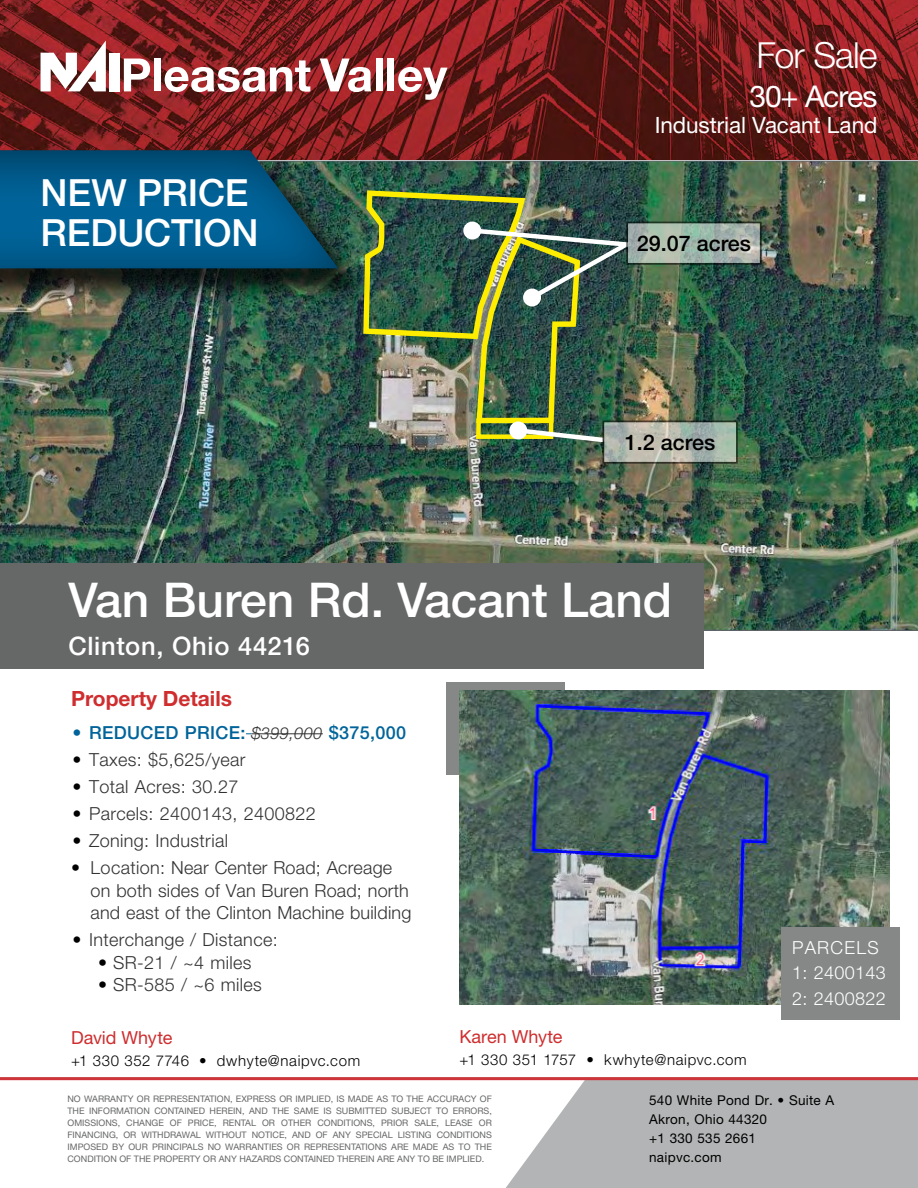
<style>
.page{position:relative;width:918px;height:1188px;background:#fff}
.page>*{position:absolute;margin:0;border:0;box-sizing:border-box;transform-origin:0 0}
.t1{font:500 48px "Helvetica Neue LT Std";color:#fff}
.t2{font:500 37.5px/40.5px "Helvetica Neue LT Std";letter-spacing:-.005em;color:#fff}
.t3{font:300 36px "Helvetica Neue LT Std";letter-spacing:-.025em;color:#fff}
.t4{font:30px "Helvetica Neue LT Std";letter-spacing:-.035em;color:#fff}
.t5{font:500 25.5px "Helvetica Neue LT Std";letter-spacing:.025em;color:#fff}
.t6{font:22.5px "Helvetica Neue LT Std";letter-spacing:-.005em;color:#fff}
.t7{font:500 21.6px "Helvetica Neue LT Std";color:#000}
.t8{font:700 21px "Helvetica Neue LT Std";color:#cf2d2e}
.t9{font:300 18px/22.5px "Helvetica Neue LT Std";letter-spacing:.02em;color:#333232}
.t10{font:500 18px "Helvetica Neue LT Std";letter-spacing:.02em;color:#00649a}
.t11{font:300 18px/25.5px "Helvetica Neue LT Std";letter-spacing:.02em;color:#fff}
.t12{font:18px "Helvetica Neue LT Std";letter-spacing:-.005em;color:#cf2d2e}
.t13{font:300 15px "Helvetica Neue LT Std";letter-spacing:.045em;color:#000}
.t14{font:13.5px/19px "Helvetica Neue LT Std";letter-spacing:.02em;color:#000}
.t15{font:9px/12.1px "Helvetica Neue LT Std";color:#666767;text-align:justify}
.s1{font-weight:300;font-style:italic;font-size:16.5px;color:#333232}
.s2{color:#000}
</style>
<div class="page">
<div style="left:0;top:1078px;width:918px;height:110px;background:#b3b4b5"></div>
<svg style="left:0;top:1080px;width:586px;height:108px;fill:#fff"></svg>
<img style="left:0;top:0;width:918px;height:161px">
<div style="left:109px;top:53px;width:11px;height:38px;background:#fff"></div>
<svg style="left:41px;top:41px;width:65px;height:50px"></svg>
<svg style="left:124px;top:59px;width:26px;height:32px"></svg>
<div style="left:154px;top:59px;width:7px;height:32px;background:#fff"></div>
<svg style="left:165px;top:60px;width:145px;height:32px"></svg>
<svg style="left:320px;top:59px;width:51px;height:33px"></svg>
<div style="left:376px;top:59px;width:6px;height:32px;background:#fff"></div>
<div style="left:388px;top:59px;width:6px;height:32px;background:#fff"></div>
<svg style="left:398px;top:67px;width:50px;height:33px"></svg>
<hr style="left:0;top:1077px;width:918px;height:3px;background:#ce343a">
<hr style="left:251px;top:733px;width:72px;height:1px;background:#333232">
<img style="left:0;top:161px;width:918px;height:470px">
<img style="left:360px;top:188px;width:273px;height:257px">
<div style="left:509px;top:421px;width:18px;height:19px;background:#fff;border-radius:50%"></div>
<svg style="left:605px;top:423px;width:130px;height:38px"></svg>
<div style="left:602px;top:420px;width:136px;height:44px;border:2px solid #000"></div>
<svg style="left:629px;top:225px;width:130px;height:37px"></svg>
<div style="left:626px;top:222px;width:136px;height:43px;border:2px solid #000"></div>
<div style="left:0;top:563px;width:703px;height:106px;background:#666767"></div>
<div style="left:446px;top:682px;width:119px;height:93px;background:#868888"></div>
<img style="left:459px;top:691px;width:431px;height:313px">
<div style="left:781px;top:927px;width:119px;height:93px;background:#868888"></div>
<div style="left:0;top:155px;width:373px;height:150px;background:#000;opacity:.75"></div>
<div style="left:0;top:140px;width:353px;height:131px;background:#000;opacity:.5"></div>
<h2 class="t2" style="left:40px;top:172px;width:220px">NEW PRICE<br>REDUCTION</h2>
<h3 class="t3" style="left:756px;top:33px;width:123px">For Sale</h3>
<h3 class="t4" style="left:749px;top:78px;width:130px">30+ Acres</h3>
<h3 class="t6" style="left:655px;top:112px;width:224px">Industrial Vacant Land</h3>
<h3 class="t7" style="left:637px;top:231px;width:116px">29.07 acres</h3>
<h3 class="t7" style="left:625px;top:430px;width:92px">1.2 acres</h3>
<h1 class="t1" style="left:68px;top:572px;width:605px">Van Buren Rd. Vacant Land</h1>
<h3 class="t5" style="left:68px;top:631px;width:243px">Clinton, Ohio 44216</h3>
<h3 class="t8" style="left:71px;top:685px;width:162px">Property Details</h3>
<h3 class="t10" style="left:73px;top:722px;width:335px">• REDUCED PRICE: <span class="s1">$399,000</span> $375,000</h3>
<h3 class="t9" style="left:73px;top:748px;width:174px"><span class="s2">•</span> Taxes: $5,625/year</h3>
<h3 class="t9" style="left:73px;top:775px;width:168px"><span class="s2">•</span> Total Acres: 30.27</h3>
<h3 class="t9" style="left:73px;top:802px;width:245px"><span class="s2">•</span> Parcels: 2400143, 2400822</h3>
<h3 class="t9" style="left:73px;top:829px;width:157px"><span class="s2">•</span> Zoning: Industrial</h3>
<h3 class="t9" style="left:91px;top:856px;width:322px;text-indent:-19px"><span class="s2">•</span> Location: Near Center Road; Acreage on both sides of Van Buren Road; north and east of the Clinton Machine building</h3>
<h3 class="t9" style="left:73px;top:928px;width:207px"><span class="s2">•</span> Interchange / Distance:</h3>
<h3 class="t9" style="left:98px;top:951px;width:155px"><span class="s2">•</span> SR-21 / ~4 miles</h3>
<h3 class="t9" style="left:98px;top:973px;width:165px"><span class="s2">•</span> SR-585 / ~6 miles</h3>
<h3 class="t12" style="left:71px;top:1027px;width:103px">David Whyte</h3>
<h3 class="t13" style="left:71px;top:1051px;width:291px">+1 330 352 7746 • dwhyte@naipvc.com</h3>
<h3 class="t12" style="left:460px;top:1026px;width:105px">Karen Whyte</h3>
<h3 class="t13" style="left:460px;top:1051px;width:289px">+1 330 351 1757 • kwhyte@naipvc.com</h3>
<h3 class="t11" style="left:792px;top:934px;width:95px">PARCELS<br>1: 2400143<br>2: 2400822</h3>
<p class="t15" style="left:68px;top:1092px;width:426px">NO WARRANTY OR REPRESENTATION, EXPRESS OR IMPLIED, IS MADE AS TO THE ACCURACY OF THE INFORMATION CONTAINED HEREIN, AND THE SAME IS SUBMITTED SUBJECT TO ERRORS, OMISSIONS, CHANGE OF PRICE, RENTAL OR OTHER CONDITIONS, PRIOR SALE, LEASE OR FINANCING, OR WITHDRAWAL WITHOUT NOTICE, AND OF ANY SPECIAL LISTING CONDITIONS IMPOSED BY OUR PRINCIPALS NO WARRANTIES OR REPRESENTATIONS ARE MADE AS TO THE CONDITION OF THE PROPERTY OR ANY HAZARDS CONTAINED THEREIN ARE ANY TO BE IMPLIED.</p>
<h3 class="t14" style="left:649px;top:1090px;width:187px">540 White Pond Dr. • Suite A<br>Akron, Ohio 44320<br>+1 330 535 2661<br>naipvc.com</h3>
</div>
